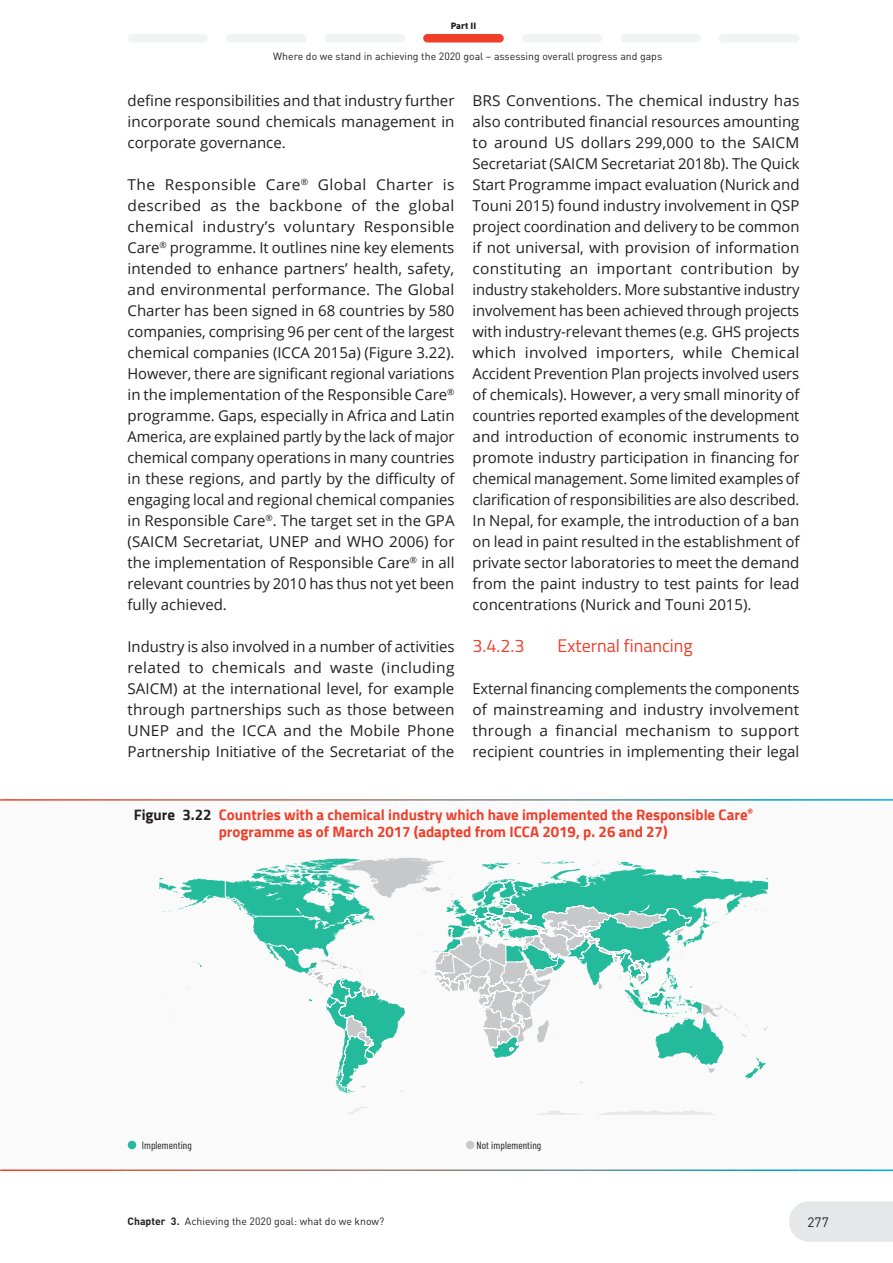
<style>
.page{position:relative;width:893px;height:1263px;background:#fff}
.page>*{position:absolute;margin:0;border:0;box-sizing:border-box;transform-origin:0 0}
._01HeadE{font:18px "Cairo";color:#ef3e2a}
._02Reg00{font:15px/21px "Open Sans";color:#231f20;text-align:justify}
._04FigHeadA{font:700 15px/16.5px "Cairo";color:#ef3e2a;text-align:center}
.t1{font:13.5px "DIN";color:#231f20}
.t2{font:10.5px "DIN";color:#231f20}
.t3{font:10.5px "Barlow Condensed";letter-spacing:.01em;color:#231f20}
.t4{font:900 9px "DIN";color:#231f20}
.s1{color:#231f20}
.s2{font-weight:700}
</style>
<div class="page">
<div style="left:719px;top:34px;width:80px;height:9px;background:#f2f3f4;border-radius:4px"></div>
<div style="left:522px;top:34px;width:80px;height:9px;background:#f2f3f4;border-radius:4px"></div>
<div style="left:226px;top:34px;width:81px;height:9px;background:#f2f3f4;border-radius:4px"></div>
<div style="left:620px;top:34px;width:81px;height:9px;background:#f2f3f4;border-radius:4px"></div>
<div style="left:325px;top:34px;width:80px;height:9px;background:#f2f3f4;border-radius:4px"></div>
<div style="left:423px;top:34px;width:81px;height:9px;background:#ef3e2a;border-radius:4px"></div>
<div style="left:128px;top:34px;width:80px;height:9px;background:#f2f3f4;border-radius:4px"></div>
<div style="left:789px;top:1201px;width:104px;height:41px;background:#e6e7e9"></div>
<div style="left:0;top:799px;width:893px;height:372px;background:#fafafa"></div>
<hr style="left:0;top:799px;width:128px;height:2px;background:#fff">
<hr style="left:128px;top:799px;width:672px;height:2px;background:#fff">
<hr style="left:800px;top:799px;width:93px;height:2px;background:#fff">
<hr style="left:0;top:1169px;width:128px;height:2px;background:#fff">
<hr style="left:128px;top:1169px;width:672px;height:2px;background:#fff">
<hr style="left:800px;top:1169px;width:93px;height:2px;background:#fff">
<svg style="left:159px;top:858px;width:609px;height:257px"></svg>
<div style="left:128px;top:1141px;width:8px;height:8px;background:#24bb9d;border-radius:50%"></div>
<div style="left:466px;top:1141px;width:8px;height:8px;background:#c7c8ca;border-radius:50%"></div>
<p class="t4" style="left:451px;top:20px;width:27px">Part II</p>
<p class="t2" style="left:273px;top:49px;width:390px">Where do we stand in achieving the 2020 goal – assessing overall progress and gaps</p>
<p class="_02Reg00" style="left:128px;top:90px;width:328px">define responsibilities and that industry further incorporate sound chemicals management in corporate governance.</p>
<p class="_02Reg00" style="left:128px;top:174px;width:329px">The Responsible Care<sup>®</sup> Global Charter is described as the backbone of the global chemical industry’s voluntary Responsible Care<sup>®</sup> programme. It outlines nine key elements intended to enhance partners’ health, safety, and environmental performance. The Global Charter has been signed in 68 countries by 580 companies, comprising 96 per cent of the largest chemical companies (ICCA 2015a) (Figure 3.22).<br>However, there are significant regional variations in the implementation of the Responsible Care<sup>® </sup>programme. Gaps, especially in Africa and Latin America, are explained partly by the lack of major chemical company operations in many countries in these regions, and partly by the difficulty of engaging local and regional chemical companies in Responsible Care<sup>®</sup>. The target set in the GPA (SAICM Secretariat, UNEP and WHO 2006) for the implementation of Responsible Care<sup>®</sup> in all relevant countries by 2010 has thus not yet been fully achieved.</p>
<p class="_02Reg00" style="left:128px;top:636px;width:328px">Industry is also involved in a number of activities related to chemicals and waste (including SAICM) at the international level, for example through partnerships such as those between UNEP and the ICCA and the Mobile Phone Partnership Initiative of the Secretariat of the</p>
<p class="_02Reg00" style="left:472px;top:90px;width:329px">BRS Conventions. The chemical industry has also contributed financial resources amounting to around US dollars 299,000 to the SAICM Secretariat (SAICM Secretariat 2018b). The Quick Start Programme impact evaluation (Nurick and Touni 2015) found industry involvement in QSP project coordination and delivery to be common if not universal, with provision of information constituting an important contribution by industry stakeholders. More substantive industry involvement has been achieved through projects with industry-relevant themes (e.g. GHS projects which involved importers, while Chemical Accident Prevention Plan projects involved users of chemicals). However, a very small minority of countries reported examples of the development and introduction of economic instruments to promote industry participation in financing for chemical management. Some limited examples of clarification of responsibilities are also described.<br>In Nepal, for example, the introduction of a ban on lead in paint resulted in the establishment of private sector laboratories to meet the demand from the paint industry to test paints for lead concentrations (Nurick and Touni 2015).</p>
<p class="_01HeadE" style="left:472px;top:631px;width:53px">3.4.2.3</p>
<p class="_01HeadE" style="left:557px;top:631px;width:137px">External financing</p>
<p class="_02Reg00" style="left:472px;top:678px;width:328px">External financing complements the components of mainstreaming and industry involvement through a financial mechanism to support recipient countries in implementing their legal</p>
<p class="_04FigHeadA" style="left:134px;top:807px;width:621px"><span class="s1">Figure 3.22</span> Countries with a chemical industry which have implemented the Responsible Care<sup>® </sup>programme as of March 2017 (adapted from ICCA 2019, p. 26 and 27)</p>
<p class="t3" style="left:142px;top:1139px;width:52px">Implementing</p>
<p class="t3" style="left:476px;top:1139px;width:66px">Not implementing</p>
<p class="t2" style="left:128px;top:1215px;width:258px"><span class="s2">Chapter 3.</span> Achieving the 2020 goal: what do we know?</p>
<p class="t1" style="left:808px;top:1214px;width:23px">277</p>
</div>
